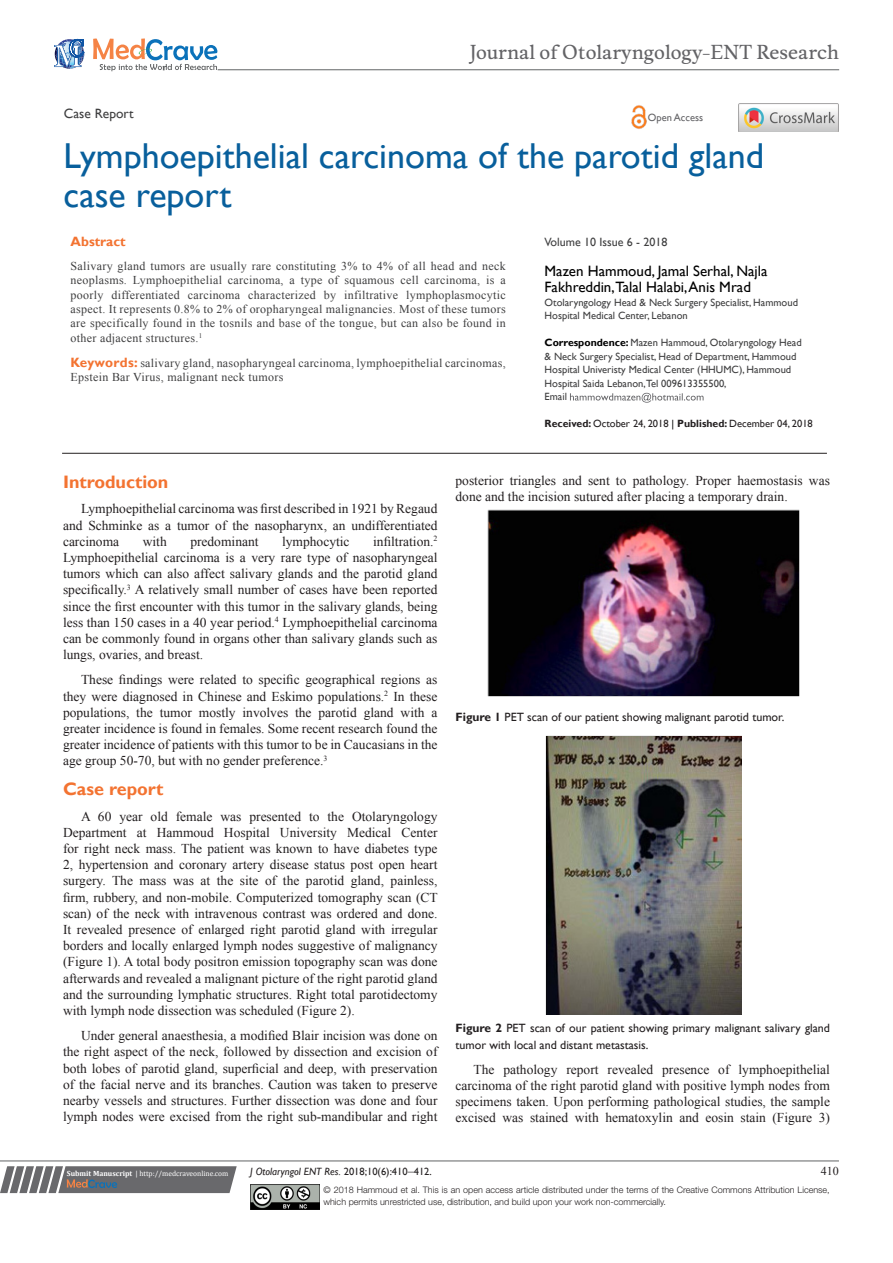
<style>
.page{position:relative;width:893px;height:1263px;background:#fff}
.page>*{position:absolute;margin:0;border:0;box-sizing:border-box;transform-origin:0 0}
.t1{font:36px/39px "Gill Sans";color:#085f9c}
.t2{font:18.6px "Musee";color:#636366}
.List_Paragraph{font:700 18px "Gill Sans";color:#f37331}
.t3{font:15px/16.2px "Gill Sans";color:#000}
.List_Paragraph-2{font:13.5px/16.2px "Times New Roman";color:#231f20;text-align:justify}
.t4{font:13.5px "Gill Sans";color:#3e3e3f}
.t5{font:700 13.5px "Gill Sans";color:#f37331}
.t6{font:12px/14.4px "Times New Roman";letter-spacing:.025em;color:#3e3e3f;text-align:justify}
.t7{font:12px/16.2px "Gill Sans";color:#231f20}
.t8{font:12px "Gill Sans";color:#3e3e3f}
.t9{font:12px "Times New Roman";color:#231f20}
.t10{font:10.5px/13.5px "Gill Sans";color:#3e3e3f}
.t11{font:10.5px "Gill Sans";color:#231f20}
.t12{font:italic 10.5px "Gill Sans";color:#231f20}
.t13{font:10.5px "Gill Sans";color:#636366}
.t14{font:300 9px/12px "Helvetica Neue LT Std";color:#231f20}
.t15{font:7.5px "Cambria";color:#fff}
.s1{font-weight:700;color:#000}
.s2{font-weight:700}
.s3{color:#000}
.s4{font-family:"Gill Sans";font-weight:700;font-size:13.5px;color:#f37331}
.s5{font-style:normal}
.s6{font-family:"Times New Roman";font-style:normal;font-size:12px}
</style>
<div class="page">
<svg style="left:0;top:1166px;width:237px;height:27px;background:#78787a"></svg>
<hr style="left:0;top:1161px;width:839px;height:1px;background:#626465">
<hr style="left:62px;top:453px;width:765px;height:1px;background:#231f20">
<img style="left:250px;top:1185px;width:69px;height:24px">
<svg style="left:570px;top:393px;width:134px;height:10px"></svg>
<svg style="left:54px;top:39px;width:30px;height:30px"></svg>
<svg style="left:93px;top:38px;width:124px;height:33px"></svg>
<hr style="left:218px;top:70px;width:621px;height:1px;background:#626465">
<img style="left:631px;top:105px;width:16px;height:24px">
<img style="left:739px;top:104px;width:99px;height:28px">
<img style="left:488px;top:510px;width:311px;height:186px">
<img style="left:545px;top:735px;width:197px;height:280px">
<p class="t2" style="left:470px;top:41px;width:371px">Journal of Otolaryngology-ENT Research</p>
<p class="t4" style="left:64px;top:105px;width:71px">Case Report</p>
<p class="t13" style="left:648px;top:112px;width:57px">Open Access</p>
<p class="t1" style="left:64px;top:137px;width:702px">Lymphoepithelial carcinoma of the parotid gland case report</p>
<p class="t8" style="left:545px;top:235px;width:124px">Volume 10 Issue 6 - 2018</p>
<p class="t3" style="left:545px;top:263px;width:224px">Mazen Hammoud, Jamal Serhal, Najla<br>Fakhreddin,Talal Halabi, Anis Mrad</p>
<p class="t10" style="left:545px;top:296px;width:255px">Otolaryngology Head &amp; Neck Surgery Specialist, Hammoud<br>Hospital Medical Center, Lebanon</p>
<p class="t10" style="left:545px;top:336px;width:259px"><span class="s1">Correspondence:</span> Mazen Hammoud, Otolaryngology Head &amp; Neck Surgery Specialist, Head of Department, Hammoud Hospital Univeristy Medical Center (HHUMC), Hammoud Hospital Saida Lebanon,Tel 009613355500,</p>
<p class="t10" style="left:545px;top:390px;width:24px">Email</p>
<p class="t11" style="left:545px;top:417px;width:270px"><span class="s2">Received:</span> October 24, 2018 <span class="s3">|</span> <span class="s2">Published:</span> December 04, 2018</p>
<p class="t5" style="left:71px;top:234px;width:57px">Abstract</p>
<p class="t6" style="left:71px;top:258px;width:437px">Salivary gland tumors are usually rare constituting 3% to 4% of all head and neck neoplasms. Lymphoepithelial carcinoma, a type of squamous cell carcinoma, is a poorly differentiated carcinoma characterized by infiltrative lymphoplasmocytic aspect. It represents 0.8% to 2% of oropharyngeal malignancies. Most of these tumors are specifically found in the tosnils and base of the tongue, but can also be found in other adjacent structures.<sup>1</sup></p>
<p class="t6" style="left:71px;top:355px;width:437px"><span class="s4">Keywords:</span> salivary gland, nasopharyngeal carcinoma, lymphoepithelial carcinomas,<br>Epstein Bar Virus, malignant neck tumors</p>
<p class="List_Paragraph" style="left:63px;top:471px;width:107px">Introduction</p>
<p class="List_Paragraph-2" style="left:63px;top:501px;width:376px;text-indent:18px">Lymphoepithelial carcinoma was first described in 1921 by Regaud and Schminke as a tumor of the nasopharynx, an undifferentiated carcinoma</p>
<p class="List_Paragraph-2" style="left:63px;top:533px;width:376px;text-indent:310px">infiltration.<sup>2<br></sup>Lymphoepithelial carcinoma is a very rare type of nasopharyngeal tumors which can also affect salivary glands and the parotid gland specifically.<sup>3</sup> A relatively small number of cases have been reported since the first encounter with this tumor in the salivary glands, being less than 150 cases in a 40 year period.<sup>4</sup> Lymphoepithelial carcinoma can be commonly found in organs other than salivary glands such as lungs, ovaries, and breast.</p>
<p class="List_Paragraph-2" style="left:63px;top:672px;width:376px;text-indent:18px">These findings were related to specific geographical regions as they were diagnosed in Chinese and Eskimo populations.<sup>2</sup> In these populations, the tumor mostly involves the parotid gland with a greater incidence is found in females. Some recent research found the greater incidence of patients with this tumor to be in Caucasians in the age group 50-70, but with no gender preference.<sup>3</sup></p>
<p class="List_Paragraph" style="left:63px;top:778px;width:102px">Case report</p>
<p class="List_Paragraph-2" style="left:63px;top:808px;width:376px;text-indent:18px">A 60 year old female was presented to the Otolaryngology Department at Hammoud Hospital University Medical Center for right neck mass. The patient was known to have diabetes type 2, hypertension and coronary artery disease status post open heart surgery. The mass was at the site of the parotid gland, painless, firm, rubbery, and non-mobile. Computerized tomography scan (CT scan) of the neck with intravenous contrast was ordered and done.<br>It revealed presence of enlarged right parotid gland with irregular borders and locally enlarged lymph nodes suggestive of malignancy (Figure 1). A total body positron emission topography scan was done afterwards and revealed a malignant picture of the right parotid gland and the surrounding lymphatic structures. Right total parotidectomy with lymph node dissection was scheduled (Figure 2).</p>
<p class="List_Paragraph-2" style="left:63px;top:1027px;width:376px;text-indent:18px">Under general anaesthesia, a modified Blair incision was done on the right aspect of the neck, followed by dissection and excision of both lobes of parotid gland, superficial and deep, with preservation of the facial nerve and its branches. Caution was taken to preserve nearby vessels and structures. Further dissection was done and four lymph nodes were excised from the right sub-mandibular and right</p>
<p class="List_Paragraph-2" style="left:143px;top:533px;width:26px">with</p>
<p class="List_Paragraph-2" style="left:190px;top:533px;width:70px">predominant</p>
<p class="List_Paragraph-2" style="left:282px;top:533px;width:69px">lymphocytic</p>
<p class="List_Paragraph-2" style="left:455px;top:472px;width:376px">posterior triangles and sent to pathology. Proper haemostasis was done and the incision sutured after placing a temporary drain.</p>
<p class="t7" style="left:455px;top:709px;width:330px"><span class="s2">Figure 1</span> PET scan of our patient showing malignant parotid tumor.</p>
<p class="t7" style="left:455px;top:1020px;width:376px"><span class="s2">Figure 2</span> PET scan of our patient showing primary malignant salivary gland tumor with local and distant metastasis.</p>
<p class="List_Paragraph-2" style="left:455px;top:1061px;width:376px;text-indent:18px">The pathology report revealed presence of lymphoepithelial carcinoma of the right parotid gland with positive lymph nodes from specimens taken. Upon performing pathological studies, the sample excised was stained with hematoxylin and eosin stain (Figure 3)</p>
<p class="t15" style="left:67px;top:1169px;width:163px"><span class="s2">Submit Manuscript</span> | http://medcraveonline.com</p>
<p class="t12" style="left:250px;top:1165px;width:183px">J Otolaryngol ENT Res. <span class="s5">2018;10(6):410</span><span class="s6">‒</span><span class="s5">412.</span></p>
<p class="t9" style="left:821px;top:1163px;width:19px">410</p>
<p class="t14" style="left:323px;top:1183px;width:508px">© 2018 Hammoud et al. This is an open access article distributed under the terms of the Creative Commons Attribution License, which permits unrestricted use, distribution, and build upon your work non-commercially.</p>
</div>
